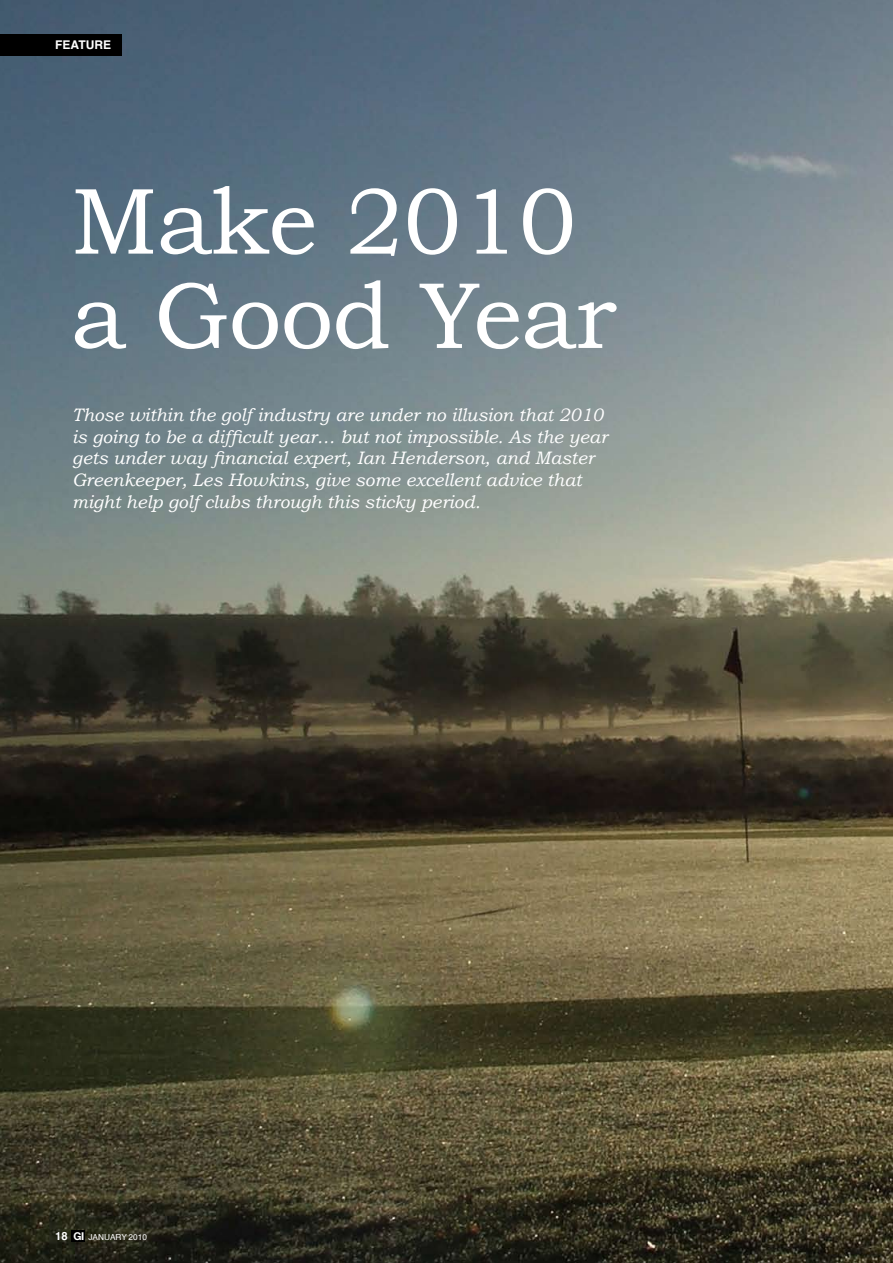
<style>
.page{position:relative;width:893px;height:1263px;background:#fff}
.page>*{position:absolute;margin:0;border:0;box-sizing:border-box;transform-origin:0 0}
.t1{font:94.35px/94.3px "Bookman Old Style";letter-spacing:-.01em;color:#fff}
.t2{font:italic 18px/21.6px "Bookman Old Style";color:#fff}
.t3{font:700 12px "Helvetica";color:#fff}
.t4{font:8.25px "Helvetica";color:#fff}
.s1{font-weight:700;font-size:11.25px}
.s2{font-family:"Helvetica Neue";font-weight:700;font-size:10.8px}
</style>
<div class="page">
<img style="left:0;top:0;width:893px;height:1263px">
<div style="left:71px;top:1230px;width:14px;height:11px;background:#000"></div>
<div style="left:0;top:34px;width:121px;height:21px;background:#000"></div>
<p class="t3" style="left:55px;top:35px;width:56px">FEATURE</p>
<h1 class="t1" style="left:71px;top:174px;width:547px">Make 2010 a Good Year</h1>
<p class="t2" style="left:72px;top:404px;width:537px">Those within the golf industry are under no illusion that 2010 is going to be a difficult year… but not impossible. As the year gets under way financial expert, Ian Henderson, and Master Greenkeeper, Les Howkins, give some excellent advice that might help golf clubs through this sticky period.</p>
<p class="t4" style="left:55px;top:1231px;width:93px"><span class="s1">18</span> <span class="s2">GI</span> JANUARY 2010</p>
</div>
